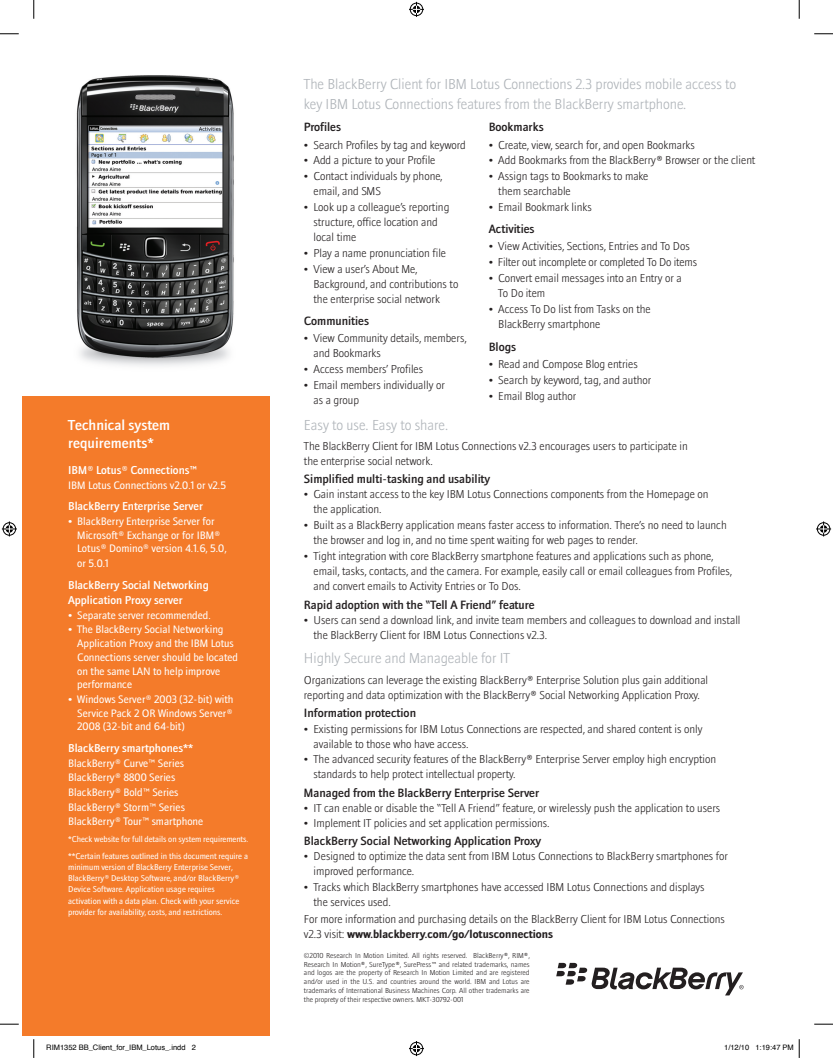
<style>
.page{position:relative;width:833px;height:1058px;background:#fff}
.page>*{position:absolute;margin:0;border:0;box-sizing:border-box;transform-origin:0 0}
.t1{font:15px/20px "Anvers Lt";color:#aeb3b8}
.t2{font:15px/17.5px "Anvers Sb";color:#fff}
.t3{font:12.5px "Anvers Sb";color:#231f20}
.t4{font:11.88px/15px "Anvers Lt";color:#231f20}
.t5{font:11.88px/15px "Anvers Sb";color:#fff}
.t6{font:700 11.88px "Anvers Rg";color:#231f20}
.t7{font:11.25px/13.8px "Anvers Rg";color:#fff}
.t8{font:8.75px/11.2px "Anvers Rg";color:#fff}
.t9{font:7.5px/8.8px "Anvers Lt";color:#231f20;text-align:justify}
.t10{font:7.5px "Helvetica";color:#000}
.s1{font-family:"Anvers Lt";font-weight:400}
</style>
<div class="page">
<div style="left:22px;top:396px;width:248px;height:639px;background:#f47b2a"></div>
<svg style="left:556px;top:962px;width:187px;height:33px"></svg>
<img style="left:76px;top:75px;width:158px;height:291px">
<svg style="left:0;top:33px;width:19px;height:2px"></svg>
<svg style="left:814px;top:33px;width:18px;height:2px"></svg>
<svg style="left:0;top:1023px;width:19px;height:2px"></svg>
<svg style="left:814px;top:1023px;width:18px;height:2px"></svg>
<svg style="left:33px;top:0;width:2px;height:19px"></svg>
<svg style="left:33px;top:1039px;width:2px;height:19px"></svg>
<svg style="left:798px;top:0;width:2px;height:19px"></svg>
<svg style="left:409px;top:2px;width:15px;height:15px"></svg>
<svg style="left:409px;top:1041px;width:15px;height:15px"></svg>
<svg style="left:2px;top:521px;width:15px;height:15px"></svg>
<svg style="left:816px;top:521px;width:15px;height:15px"></svg>
<svg style="left:798px;top:1039px;width:2px;height:19px"></svg>
<p class="t2" style="left:68px;top:416px;width:103px">Technical system requirements*</p>
<p class="t5" style="left:68px;top:462px;width:130px">IBM® Lotus® Connections™</p>
<p class="t7" style="left:68px;top:478px;width:159px">IBM Lotus Connections v2.0.1 or v2.5</p>
<p class="t5" style="left:68px;top:498px;width:136px">BlackBerry Enterprise Server</p>
<p class="t7" style="left:77px;top:514px;width:151px;text-indent:-9px">• BlackBerry Enterprise Server for<br>Microsoft® Exchange or for IBM®<br>Lotus® Domino® version 4.1.6, 5.0,</p>
<p class="t7" style="left:77px;top:556px;width:33px">or 5.0.1</p>
<p class="t5" style="left:68px;top:577px;width:142px">BlackBerry Social Networking<br>Application Proxy server</p>
<p class="t7" style="left:68px;top:608px;width:144px">• Separate server recommended.</p>
<p class="t7" style="left:77px;top:622px;width:162px;text-indent:-9px">• The BlackBerry Social Networking<br>Application Proxy and the IBM Lotus<br>Connections server should be located on the same LAN to help improve performance</p>
<p class="t7" style="left:77px;top:692px;width:158px;text-align:justify;text-indent:-9px">• Windows Server® 2003 (32-bit) with Service Pack 2 OR Windows Server® 2008 (32-bit and 64-bit)</p>
<p class="t5" style="left:68px;top:740px;width:127px">BlackBerry smartphones**</p>
<p class="t7" style="left:68px;top:755px;width:137px;line-height:14.6px">BlackBerry® Curve™ Series<br>BlackBerry® 8800 Series<br>BlackBerry® Bold™ Series<br>BlackBerry® Storm™ Series<br>BlackBerry® Tour™ smartphone</p>
<p class="t8" style="left:68px;top:830px;width:182px;line-height:16.6px">*Check website for full details on system requirements. **Certain features outlined in this document require a</p>
<p class="t8" style="left:68px;top:861px;width:173px">minimum version of BlackBerry Enterprise Server, BlackBerry® Desktop Software, and/or BlackBerry® Device Software. Application usage requires activation with a data plan. Check with your service provider for availability, costs, and restrictions.</p>
<p class="t1" style="left:304px;top:74px;width:434px">The BlackBerry Client for IBM Lotus Connections 2.3 provides mobile access to key IBM Lotus Connections features from the BlackBerry smartphone.</p>
<p class="t3" style="left:304px;top:120px;width:39px">Profiles</p>
<p class="t4" style="left:304px;top:137px;width:163px">• Search Profiles by tag and keyword</p>
<p class="t4" style="left:304px;top:153px;width:133px">• Add a picture to your Profile</p>
<p class="t4" style="left:313px;top:169px;width:130px;text-indent:-10px">• Contact individuals by phone, email, and SMS</p>
<p class="t4" style="left:313px;top:200px;width:137px;text-indent:-10px">• Look up a colleague’s reporting structure, office location and local time</p>
<p class="t4" style="left:304px;top:246px;width:144px">• Play a name pronunciation file</p>
<p class="t4" style="left:313px;top:261px;width:146px;text-indent:-10px">• View a user’s About Me,<br>Background, and contributions to the enterprise social network</p>
<p class="t3" style="left:304px;top:314px;width:67px">Communities</p>
<p class="t4" style="left:313px;top:331px;width:154px;text-indent:-10px">• View Community details, members, and Bookmarks</p>
<p class="t4" style="left:304px;top:362px;width:121px">• Access members’ Profiles</p>
<p class="t4" style="left:313px;top:377px;width:133px;text-indent:-10px">• Email members individually or as a group</p>
<p class="t3" style="left:488px;top:120px;width:56px">Bookmarks</p>
<p class="t4" style="left:488px;top:137px;width:208px">• Create, view, search for, and open Bookmarks</p>
<p class="t4" style="left:488px;top:153px;width:268px">• Add Bookmarks from the BlackBerry® Browser or the client</p>
<p class="t4" style="left:498px;top:169px;width:152px;text-indent:-10px">• Assign tags to Bookmarks to make them searchable</p>
<p class="t4" style="left:488px;top:200px;width:104px">• Email Bookmark links</p>
<p class="t3" style="left:488px;top:222px;width:47px">Activities</p>
<p class="t4" style="left:488px;top:239px;width:202px">• View Activities, Sections, Entries and To Dos</p>
<p class="t4" style="left:488px;top:255px;width:210px">• Filter out incomplete or completed To Do items</p>
<p class="t4" style="left:498px;top:271px;width:185px;text-indent:-10px">• Convert email messages into an Entry or a<br>To Do item</p>
<p class="t4" style="left:498px;top:302px;width:154px;text-indent:-10px">• Access To Do list from Tasks on the<br>BlackBerry smartphone</p>
<p class="t3" style="left:488px;top:340px;width:29px">Blogs</p>
<p class="t4" style="left:488px;top:357px;width:150px">• Read and Compose Blog entries</p>
<p class="t4" style="left:488px;top:373px;width:164px">• Search by keyword, tag, and author</p>
<p class="t4" style="left:488px;top:389px;width:89px">• Email Blog author</p>
<p class="t1" style="left:304px;top:415px;width:146px">Easy to use. Easy to share.</p>
<p class="t4" style="left:304px;top:438px;width:385px">The BlackBerry Client for IBM Lotus Connections v2.3 encourages users to participate in the enterprise social network.</p>
<p class="t3" style="left:304px;top:472px;width:188px">Simplified multi-tasking and usability</p>
<p class="t4" style="left:313px;top:487px;width:396px;text-indent:-10px">• Gain instant access to the key IBM Lotus Connections components from the Homepage on the application.</p>
<p class="t4" style="left:313px;top:517px;width:415px;text-indent:-10px">• Built as a BlackBerry application means faster access to information. There’s no need to launch the browser and log in, and no time spent waiting for web pages to render.</p>
<p class="t4" style="left:313px;top:548px;width:420px;text-indent:-10px">• Tight integration with core BlackBerry smartphone features and applications such as phone, email, tasks, contacts, and the camera. For example, easily call or email colleagues from Profiles, and convert emails to Activity Entries or To Dos.</p>
<p class="t3" style="left:304px;top:597px;width:232px">Rapid adoption with the “Tell A Friend” feature</p>
<p class="t4" style="left:313px;top:612px;width:428px;text-indent:-10px">• Users can send a download link, and invite team members and colleagues to download and install the BlackBerry Client for IBM Lotus Connections v2.3.</p>
<p class="t1" style="left:304px;top:648px;width:207px">Highly Secure and Manageable for IT</p>
<p class="t4" style="left:304px;top:672px;width:406px">Organizations can leverage the existing BlackBerry® Enterprise Solution plus gain additional reporting and data optimization with the BlackBerry® Social Networking Application Proxy.</p>
<p class="t3" style="left:304px;top:706px;width:114px">Information protection</p>
<p class="t4" style="left:313px;top:722px;width:390px;text-indent:-10px">• Existing permissions for IBM Lotus Connections are respected, and shared content is only available to those who have access.</p>
<p class="t4" style="left:313px;top:752px;width:404px;text-indent:-10px">• The advanced security features of the BlackBerry® Enterprise Server employ high encryption standards to help protect intellectual property.</p>
<p class="t3" style="left:304px;top:786px;width:237px">Managed from the BlackBerry Enterprise Server</p>
<p class="t4" style="left:304px;top:800px;width:418px">• IT can enable or disable the “Tell A Friend” feature, or wirelessly push the application to users</p>
<p class="t4" style="left:304px;top:815px;width:247px">• Implement IT policies and set application permissions.</p>
<p class="t3" style="left:304px;top:834px;width:239px">BlackBerry Social Networking Application Proxy</p>
<p class="t4" style="left:313px;top:849px;width:416px;text-indent:-10px">• Designed to optimize the data sent from IBM Lotus Connections to BlackBerry smartphones for improved performance.</p>
<p class="t4" style="left:313px;top:879px;width:392px;text-indent:-10px">• Tracks which BlackBerry smartphones have accessed IBM Lotus Connections and displays the services used.</p>
<p class="t4" style="left:304px;top:911px;width:422px">For more information and purchasing details on the BlackBerry Client for IBM Lotus Connections</p>
<p class="t6" style="left:304px;top:927px;width:251px"><span class="s1">v2.3 visit:</span> www.blackberry.com/go/lotusconnections</p>
<p class="t9" style="left:304px;top:951px;width:227px">©2010 Research In Motion Limited. All rights reserved. BlackBerry®, RIM®, Research In Motion®, SureType®, SurePress™ and related trademarks, names and logos are the property of Research In Motion Limited and are registered and/or used in the U.S. and countries around the world. IBM and Lotus are trademarks of International Business Machines Corp. All other trademarks are the proprety of their respective owners. MKT-30792-001</p>
<p class="t10" style="left:46px;top:1042px;width:151px">RIM1352 BB_Client_for_IBM_Lotus_.indd 2</p>
<p class="t10" style="left:724px;top:1042px;width:71px">1/12/10 1:19:47 PM</p>
</div>
